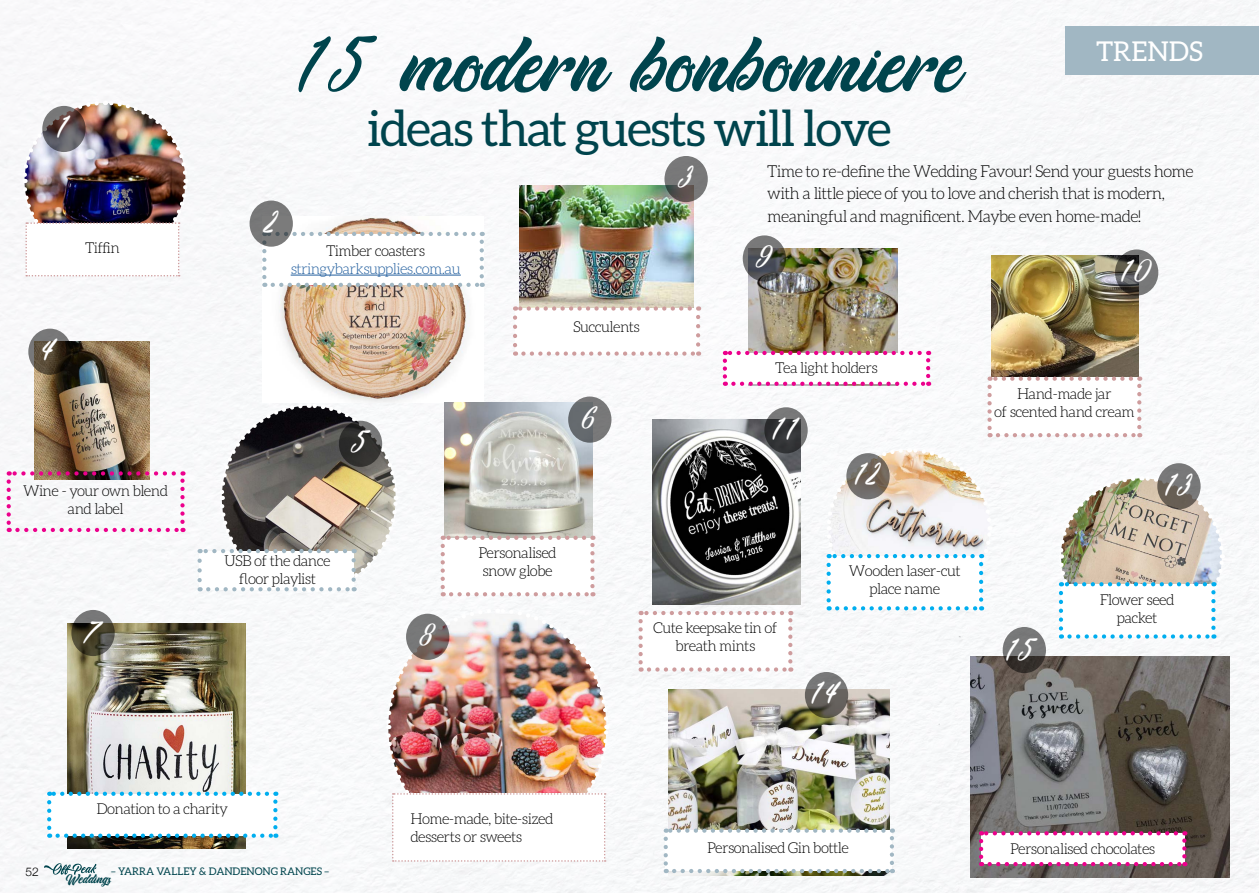
<style>
.page{position:relative;width:1259px;height:893px;background:#fff}
.page>*{position:absolute;margin:0;border:0;box-sizing:border-box;transform-origin:0 0}
.t1{font:97.5px "Cheetah Kick Personal Use";color:#00444d}
.t2{font:49.5px "Aleo";letter-spacing:-.03em;color:#00444d}
.t3{font:39px "Cheetah Kick Personal Use";letter-spacing:-.055em;color:#fff}
.t4{font:27.3px "Aleo";color:#fff}
.t5{font:300 16.5px/22.5px "Aleo";letter-spacing:-.04em;color:#000}
.t6{font:16.05px "Cheetah Kick Personal Use";color:#00444d}
.t7{font:300 15px/18px "Aleo";letter-spacing:-.04em;color:#000;text-align:center}
.t8{font:300 15px "Aleo";letter-spacing:-.04em;color:#215e9e}
.t9{font:300 12px "Helvetica Neue";color:#000}
.t10{font:10.5px "Aleo";color:#00444d}
</style>
<div class="page">
<img style="left:0;top:0;width:1259px;height:893px">
<img style="left:262px;top:216px;width:222px;height:187px">
<div style="left:1066px;top:27px;width:193px;height:48px;background:#a1b7c3"></div>
<img style="left:519px;top:186px;width:174px;height:122px">
<div style="left:515px;top:308px;width:183px;height:46px;background:#fff"></div>
<svg style="left:513px;top:318px;width:4px;height:38px"></svg>
<svg style="left:523px;top:351px;width:176px;height:5px"></svg>
<svg style="left:696px;top:306px;width:4px;height:39px"></svg>
<svg style="left:515px;top:306px;width:175px;height:5px"></svg>
<img style="left:444px;top:402px;width:148px;height:136px">
<div style="left:443px;top:538px;width:149px;height:56px;background:#fff"></div>
<svg style="left:440px;top:546px;width:5px;height:50px"></svg>
<svg style="left:451px;top:592px;width:142px;height:4px"></svg>
<svg style="left:590px;top:536px;width:4px;height:50px"></svg>
<svg style="left:443px;top:536px;width:141px;height:4px"></svg>
<svg style="left:568px;top:397px;width:43px;height:46px;background:#6e7174"></svg>
<img style="left:67px;top:623px;width:178px;height:226px">
<div style="left:49px;top:794px;width:226px;height:42px;background:#fff"></div>
<svg style="left:47px;top:802px;width:4px;height:36px"></svg>
<svg style="left:58px;top:833px;width:218px;height:5px"></svg>
<svg style="left:273px;top:792px;width:4px;height:35px"></svg>
<svg style="left:49px;top:792px;width:218px;height:4px"></svg>
<svg style="left:71px;top:610px;width:44px;height:46px;background:#504d3f"></svg>
<img style="left:384px;top:606px;width:226px;height:256px">
<img style="left:991px;top:255px;width:148px;height:122px">
<div style="left:989px;top:379px;width:150px;height:56px;background:#fff"></div>
<svg style="left:987px;top:387px;width:4px;height:50px"></svg>
<svg style="left:998px;top:433px;width:142px;height:4px"></svg>
<svg style="left:1137px;top:377px;width:4px;height:50px"></svg>
<svg style="left:989px;top:377px;width:142px;height:4px"></svg>
<svg style="left:1115px;top:249px;width:43px;height:47px;background:#605f5d"></svg>
<img style="left:653px;top:420px;width:147px;height:184px">
<div style="left:640px;top:613px;width:150px;height:56px;background:#fff"></div>
<svg style="left:638px;top:621px;width:5px;height:51px"></svg>
<svg style="left:649px;top:667px;width:142px;height:5px"></svg>
<svg style="left:788px;top:611px;width:4px;height:50px"></svg>
<svg style="left:640px;top:611px;width:142px;height:4px"></svg>
<svg style="left:764px;top:407px;width:43px;height:46px;background:#464749"></svg>
<svg style="left:824px;top:446px;width:170px;height:165px"></svg>
<svg style="left:1157px;top:463px;width:43px;height:46px"></svg>
<img style="left:1056px;top:474px;width:170px;height:165px">
<img style="left:668px;top:689px;width:221px;height:187px">
<div style="left:666px;top:831px;width:226px;height:40px;background:#fff"></div>
<svg style="left:663px;top:839px;width:5px;height:34px"></svg>
<svg style="left:674px;top:869px;width:219px;height:4px"></svg>
<svg style="left:890px;top:828px;width:4px;height:35px"></svg>
<svg style="left:666px;top:828px;width:217px;height:5px"></svg>
<svg style="left:805px;top:672px;width:43px;height:46px;background:#686561"></svg>
<img style="left:20px;top:99px;width:170px;height:177px">
<div style="left:264px;top:234px;width:218px;height:51px;background:#fff"></div>
<svg style="left:262px;top:245px;width:4px;height:42px"></svg>
<svg style="left:273px;top:283px;width:210px;height:4px"></svg>
<svg style="left:479px;top:232px;width:5px;height:44px"></svg>
<svg style="left:291px;top:232px;width:182px;height:4px"></svg>
<svg style="left:249px;top:201px;width:44px;height:46px;background:#7a7b7b"></svg>
<hr style="left:291px;top:275px;width:170px;height:1px;background:#215e9e">
<svg style="left:664px;top:156px;width:44px;height:46px;background:#717070"></svg>
<img style="left:34px;top:342px;width:115px;height:129px">
<svg style="left:28px;top:329px;width:44px;height:46px;background:#544c3f"></svg>
<svg style="left:7px;top:471px;width:178px;height:61px"></svg>
<svg style="left:197px;top:401px;width:203px;height:193px"></svg>
<img style="left:748px;top:249px;width:149px;height:102px">
<svg style="left:742px;top:235px;width:44px;height:47px;background:#5b5d5e"></svg>
<div style="left:725px;top:353px;width:203px;height:31px;background:#fff"></div>
<svg style="left:723px;top:361px;width:4px;height:25px"></svg>
<svg style="left:733px;top:382px;width:196px;height:4px"></svg>
<svg style="left:926px;top:351px;width:4px;height:25px"></svg>
<svg style="left:725px;top:351px;width:194px;height:4px"></svg>
<img style="left:970px;top:656px;width:259px;height:221px">
<svg style="left:1002px;top:627px;width:44px;height:46px;background:#626160"></svg>
<div style="left:981px;top:833px;width:203px;height:31px;background:#fff"></div>
<svg style="left:979px;top:841px;width:4px;height:25px"></svg>
<svg style="left:989px;top:862px;width:196px;height:4px"></svg>
<svg style="left:1182px;top:831px;width:4px;height:25px"></svg>
<svg style="left:981px;top:831px;width:195px;height:4px"></svg>
<svg style="left:43px;top:862px;width:54px;height:13px"></svg>
<h3 class="t3" style="left:57px;top:110px;width:16px">1</h3>
<p class="t7" style="left:85px;top:239px;width:36px">Tiffin</p>
<h3 class="t3" style="left:42px;top:333px;width:18px">4</h3>
<p class="t7" style="left:23px;top:482px;width:146px">Wine - your own blend and label</p>
<h3 class="t3" style="left:263px;top:205px;width:18px">2</h3>
<h1 class="t1" style="left:296px;top:22px;width:668px">15 modern bonbonniere</h1>
<h2 class="t2" style="left:367px;top:101px;width:526px">ideas that guests will love</h2>
<p class="t5" style="left:767px;top:160px;width:428px">Time to re-define the Wedding Favour! Send your guests home with a little piece of you to love and cherish that is modern, meaningful and magnificent. Maybe even home-made!</p>
<h3 class="t4" style="left:1096px;top:36px;width:108px">TRENDS</h3>
<h3 class="t3" style="left:677px;top:160px;width:19px">3</h3>
<p class="t7" style="left:326px;top:242px;width:101px">Timber coasters</p>
<p class="t8" style="left:291px;top:261px;width:171px">stringybarksupplies.com.au</p>
<h3 class="t3" style="left:755px;top:240px;width:20px">9</h3>
<h3 class="t3" style="left:1120px;top:254px;width:34px">10</h3>
<h3 class="t3" style="left:350px;top:425px;width:22px">5</h3>
<p class="t7" style="left:573px;top:318px;width:68px">Succulents</p>
<h3 class="t3" style="left:581px;top:401px;width:19px">6</h3>
<p class="t7" style="left:775px;top:359px;width:104px">Tea light holders</p>
<h3 class="t3" style="left:771px;top:411px;width:30px">11</h3>
<h3 class="t3" style="left:854px;top:457px;width:29px">12</h3>
<p class="t7" style="left:994px;top:385px;width:142px">Hand-made jar<br>of scented hand cream</p>
<h3 class="t3" style="left:1164px;top:467px;width:31px">13</h3>
<p class="t7" style="left:224px;top:552px;width:108px">USB of the dance floor playlist</p>
<h3 class="t3" style="left:82px;top:616px;width:23px">7</h3>
<h3 class="t3" style="left:419px;top:618px;width:19px">8</h3>
<p class="t7" style="left:478px;top:544px;width:80px;text-align:left">Personalised snow globe</p>
<p class="t9" style="left:26px;top:862px;width:15px">52</p>
<p class="t7" style="left:96px;top:800px;width:133px">Donation to a charity</p>
<p class="t10" style="left:111px;top:865px;width:220px">– YARRA VALLEY &amp; DANDENONG RANGES –</p>
<p class="t6" style="left:65px;top:871px;width:47px">Weddings</p>
<p class="t7" style="left:410px;top:809px;width:144px;text-align:left">Home-made, bite-sized desserts or sweets</p>
<p class="t7" style="left:653px;top:619px;width:126px">Cute keepsake tin of breath mints</p>
<p class="t7" style="left:849px;top:562px;width:113px">Wooden laser-cut place name</p>
<h3 class="t3" style="left:811px;top:676px;width:33px">14</h3>
<h3 class="t3" style="left:1005px;top:633px;width:34px">15</h3>
<p class="t7" style="left:1100px;top:590px;width:76px">Flower seed packet</p>
<p class="t7" style="left:707px;top:838px;width:143px">Personalised Gin bottle</p>
<p class="t7" style="left:1010px;top:839px;width:147px">Personalised chocolates</p>
</div>
